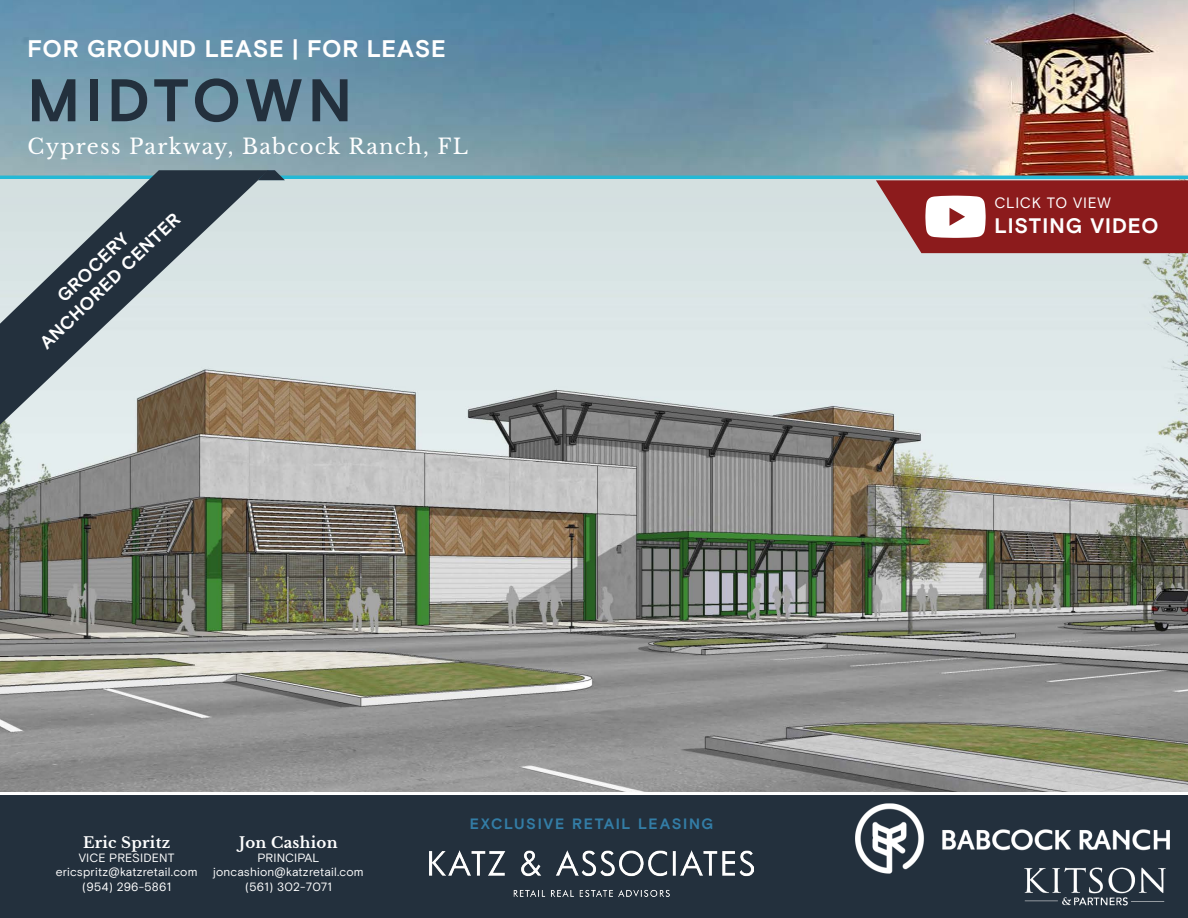
<style>
.page{position:relative;width:1188px;height:918px;background:#fff}
.page>*{position:absolute;margin:0;border:0;box-sizing:border-box;transform-origin:0 0}
.t1{font:700 60px "Basis Grotesque Pro";letter-spacing:.085em;color:#23303d}
.t2{font:700 24px "Basis Grotesque Pro";letter-spacing:.025em;color:#fff}
.t3{font:21px "Libre Baskerville";letter-spacing:.06em;color:#fff}
.t4{font:700 21px "Basis Grotesque Pro";letter-spacing:.045em;color:#fff}
.t5{font:700 18px "Basis Grotesque Pro";color:#fff}
.t6{font:700 15px "Basis Grotesque Pro";letter-spacing:.105em;color:#337da6}
.t7{font:700 15px "Libre Baskerville";letter-spacing:.02em;color:#fff}
.t8{font:15px "Basis Grotesque Pro";letter-spacing:.04em;color:#fff}
.t9{font:12px "Basis Grotesque Pro";letter-spacing:.01em;color:#fff}
</style>
<div class="page">
<img style="left:0;top:182px;width:1188px;height:610px">
<svg style="left:0;top:0;width:1188px;height:182px;background:#7a96a4"></svg>
<svg style="left:873px;top:179px;width:315px;height:77px;background:#a04a4b"></svg>
<svg style="left:269px;top:170px;width:16px;height:10px"></svg>
<svg style="left:0;top:170px;width:269px;height:255px;background:#959fa1"></svg>
<div style="left:0;top:795px;width:1188px;height:123px;background:#23303d"></div>
<img style="left:430px;top:850px;width:324px;height:47px">
<img style="left:855px;top:804px;width:314px;height:69px">
<img style="left:1024px;top:867px;width:141px;height:39px">
<p class="t2" style="left:28px;top:35px;width:420px">FOR GROUND LEASE | FOR LEASE</p>
<p class="t1" style="left:28px;top:65px;width:326px">MIDTOWN</p>
<p class="t3" style="left:28px;top:134px;width:442px">Cypress Parkway, Babcock Ranch, FL</p>
<p class="t5" style="left:36px;top:338px;width:188px;rotate:-44deg">ANCHORED CENTER</p>
<p class="t5" style="left:53px;top:291px;width:93px;rotate:-44deg">GROCERY</p>
<p class="t7" style="left:83px;top:833px;width:89px">Eric Spritz</p>
<p class="t9" style="left:79px;top:851px;width:97px">VICE PRESIDENT</p>
<p class="t9" style="left:56px;top:865px;width:143px">ericspritz@katzretail.com</p>
<p class="t9" style="left:82px;top:880px;width:90px">(954) 296-5861</p>
<p class="t7" style="left:239px;top:833px;width:100px">Jon Cashion</p>
<p class="t9" style="left:257px;top:851px;width:64px">PRINCIPAL</p>
<p class="t9" style="left:213px;top:865px;width:152px">joncashion@katzretail.com</p>
<p class="t9" style="left:245px;top:880px;width:88px">(561) 302-7071</p>
<p class="t6" style="left:470px;top:815px;width:245px">EXCLUSIVE RETAIL LEASING</p>
<p class="t8" style="left:994px;top:194px;width:118px">CLICK TO VIEW</p>
<p class="t4" style="left:994px;top:214px;width:166px">LISTING VIDEO</p>
</div>
